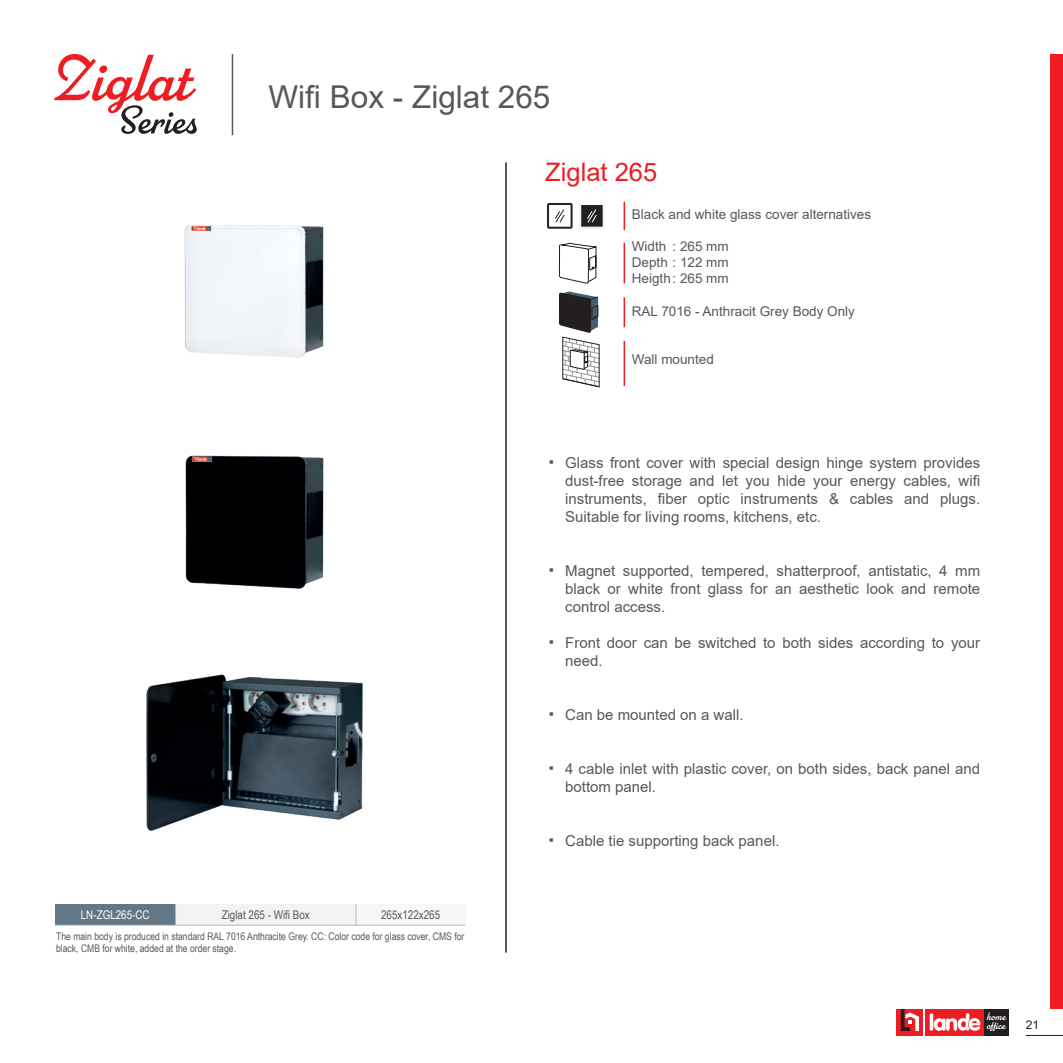
<style>
.page{position:relative;width:1063px;height:1063px;background:#fff}
.page>*{position:absolute;margin:0;border:0;box-sizing:border-box;transform-origin:0 0}
.t1{font:31.5px "Arial";color:#57585a}
.t2{font:25.5px "Arial";color:#ee1d23}
.t3{font:15px/18px "Arial";color:#57585a;text-align:justify}
.t4{font:13.5px/16.2px "Arial";color:#57585a}
.t5{font:12px "Arial Narrow";color:#57585a}
.t6{font:12px "Arial Narrow";color:#fff}
.t7{font:12px "Arial";color:#231f20}
.t8{font:10.8px/8.7px "Parkside";letter-spacing:-.01em;color:#fff}
.t9{font:10.5px/12.6px "Arial Narrow";color:#57585a}
</style>
<div class="page">
<div style="left:1050px;top:54px;width:13px;height:955px;background:#ee1d23"></div>
<hr style="left:1026px;top:1035px;width:37px;height:1px;background:#231f20">
<div style="left:897px;top:1009px;width:26px;height:26px;background:linear-gradient(to bottom,#ee1d23,#ee1d23)"></div>
<div style="left:925px;top:1009px;width:59px;height:26px;background:#ee1d23"></div>
<div style="left:984px;top:1009px;width:25px;height:26px;background:#231f20"></div>
<svg style="left:901px;top:1009px;width:22px;height:26px"></svg>
<svg style="left:930px;top:1013px;width:50px;height:18px"></svg>
<hr style="left:232px;top:54px;width:1px;height:81px;background:#57585a">
<hr style="left:506px;top:163px;width:1px;height:789px;background:#231f20">
<svg style="left:624px;top:202px;width:1px;height:28px"></svg>
<hr style="left:624px;top:243px;width:1px;height:40px;background:#ee1d23">
<hr style="left:624px;top:297px;width:1px;height:30px;background:#ee1d23">
<hr style="left:624px;top:341px;width:1px;height:45px;background:#ee1d23">
<svg style="left:547px;top:203px;width:25px;height:26px"></svg>
<svg style="left:579px;top:204px;width:26px;height:25px"></svg>
<svg style="left:559px;top:243px;width:37px;height:41px"></svg>
<svg style="left:559px;top:292px;width:41px;height:96px"></svg>
<div style="left:55px;top:904px;width:121px;height:21px;background:#637787"></div>
<div style="left:176px;top:904px;width:180px;height:21px;background:#f2f3f4"></div>
<div style="left:356px;top:904px;width:109px;height:21px;background:#f7f7f8"></div>
<svg style="left:175px;top:904px;width:1px;height:21px"></svg>
<hr style="left:55px;top:925px;width:121px;height:1px;background:#b4b5b8">
<hr style="left:176px;top:925px;width:180px;height:1px;background:#b4b5b8">
<svg style="left:356px;top:904px;width:1px;height:21px"></svg>
<hr style="left:356px;top:925px;width:109px;height:1px;background:#b4b5b8">
<img style="left:146px;top:674px;width:217px;height:157px">
<img style="left:185px;top:455px;width:139px;height:134px">
<img style="left:184px;top:225px;width:140px;height:133px">
<svg style="left:54px;top:54px;width:143px;height:80px"></svg>
<h1 class="t1" style="left:269px;top:75px;width:283px">Wifi Box - Ziglat 265</h1>
<h2 class="t2" style="left:545px;top:155px;width:113px">Ziglat 265</h2>
<p class="t4" style="left:632px;top:206px;width:241px">Black and white glass cover alternatives</p>
<p class="t4" style="left:632px;top:238px;width:98px">Width<br>Depth : 122 mm<br>Heigth: 265 mm</p>
<p class="t4" style="left:632px;top:303px;width:225px">RAL 7016 - Anthracit Grey Body Only</p>
<p class="t4" style="left:632px;top:351px;width:84px">Wall mounted</p>
<p class="t4" style="left:673px;top:238px;width:58px">: 265 mm</p>
<p class="t6" style="left:81px;top:906px;width:70px">LN-ZGL265-CC</p>
<p class="t5" style="left:222px;top:906px;width:90px">Ziglat 265 - Wifi Box</p>
<p class="t5" style="left:381px;top:906px;width:61px">265x122x265</p>
<p class="t9" style="left:56px;top:929px;width:410px">The main body is produced in standard RAL 7016 Anthracite Grey. CC: Color code for glass cover, CMS for black, CMB for white, added at the order stage.</p>
<p class="t3" style="left:549px;top:453px;width:7px">▪</p>
<p class="t3" style="left:549px;top:561px;width:7px">▪</p>
<p class="t3" style="left:549px;top:633px;width:7px">▪</p>
<p class="t3" style="left:565px;top:454px;width:417px">Glass front cover with special design hinge system provides dust-free storage and let you hide your energy cables, wifi instruments, fiber optic instruments &amp; cables and plugs.<br>Suitable for living rooms, kitchens, etc.</p>
<p class="t3" style="left:565px;top:562px;width:417px">Magnet supported, tempered, shatterproof, antistatic, 4 mm black or white front glass for an aesthetic look and remote control access.</p>
<p class="t3" style="left:565px;top:634px;width:417px">Front door can be switched to both sides according to your need.</p>
<p class="t3" style="left:549px;top:705px;width:7px">▪</p>
<p class="t3" style="left:565px;top:706px;width:180px">Can be mounted on a wall.</p>
<p class="t3" style="left:549px;top:759px;width:7px">▪</p>
<p class="t3" style="left:565px;top:760px;width:416px">4 cable inlet with plastic cover, on both sides, back panel and bottom panel.</p>
<p class="t3" style="left:549px;top:831px;width:7px">▪</p>
<p class="t3" style="left:565px;top:832px;width:216px">Cable tie supporting back panel.</p>
<p class="t8" style="left:987px;top:1012px;width:20px">home office</p>
<p class="t7" style="left:1026px;top:1017px;width:15px">21</p>
</div>
